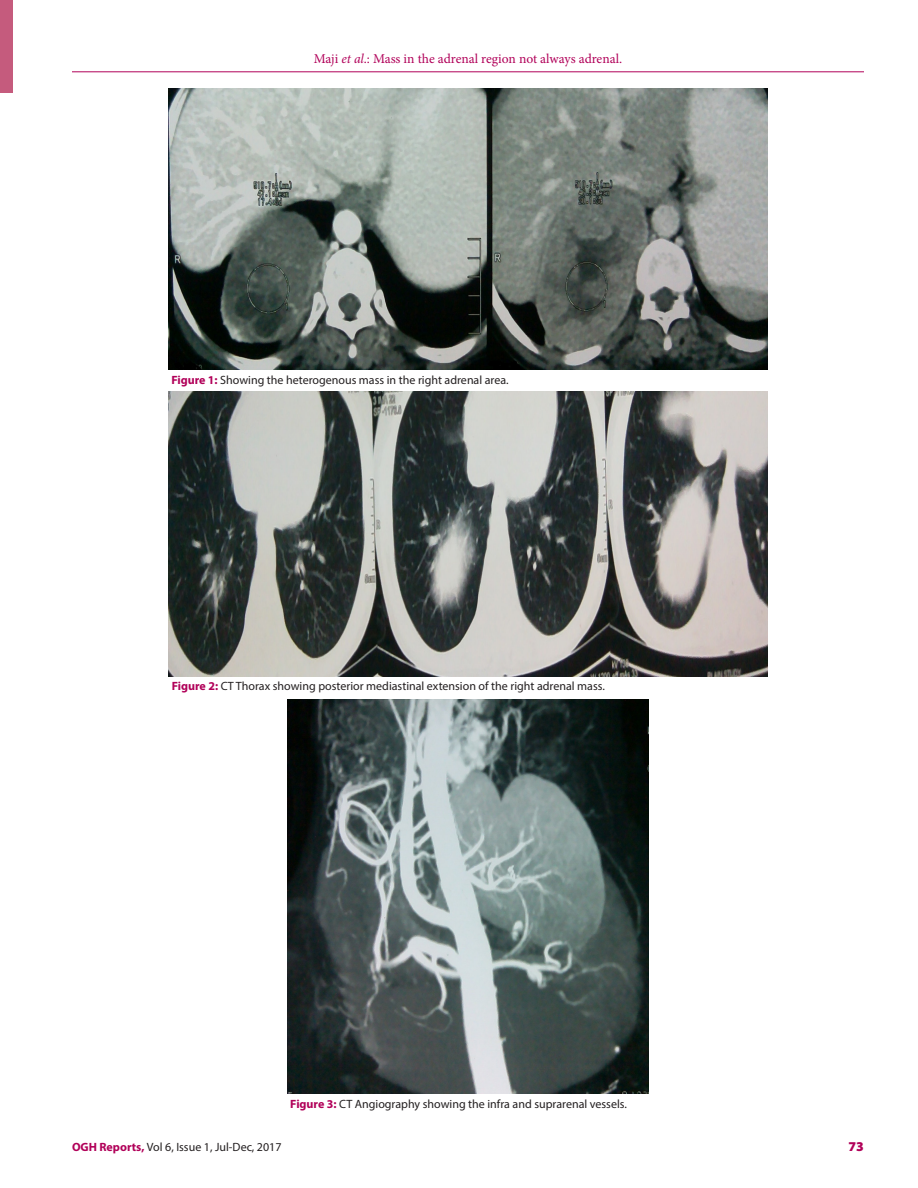
<style>
.page{position:relative;width:918px;height:1188px;background:#fff}
.page>*{position:absolute;margin:0;border:0;box-sizing:border-box;transform-origin:0 0}
.t1{font:13.5px "Minion Pro";color:#b10159}
.RRH{font:900 13.5px "Myriad Pro";color:#b10159}
.FIG_CAP{font:12px "Myriad Pro";color:#231f20}
.RRH-2{font:12px "Myriad Pro";color:#231f20}
.s1{font-style:italic}
.s2{font-weight:700;color:#b10159}
</style>
<div class="page">
<div style="left:0;top:0;width:13px;height:92px;background:#c55b7d"></div>
<hr style="left:72px;top:72px;width:792px;height:1px;background:#b10159">
<img style="left:169px;top:88px;width:598px;height:282px">
<img style="left:169px;top:391px;width:598px;height:285px">
<img style="left:287px;top:699px;width:362px;height:394px">
<p class="t1" style="left:314px;top:50px;width:310px">Maji <span class="s1">et al</span>.: Mass in the adrenal region not always adrenal.</p>
<p class="FIG_CAP" style="left:171px;top:373px;width:339px"><span class="s2">Figure 1:</span> Showing the heterogenous mass in the right adrenal area.</p>
<p class="FIG_CAP" style="left:172px;top:679px;width:435px"><span class="s2">Figure 2:</span> CT Thorax showing posterior mediastinal extension of the right adrenal mass.</p>
<p class="FIG_CAP" style="left:290px;top:1096px;width:338px"><span class="s2">Figure 3:</span> CT Angiography showing the infra and suprarenal vessels.</p>
<p class="RRH-2" style="left:72px;top:1139px;width:211px"><span class="s2">OGH Reports,</span> Vol 6, Issue 1, Jul-Dec, 2017</p>
<p class="RRH" style="left:849px;top:1137px;width:17px">73</p>
</div>
